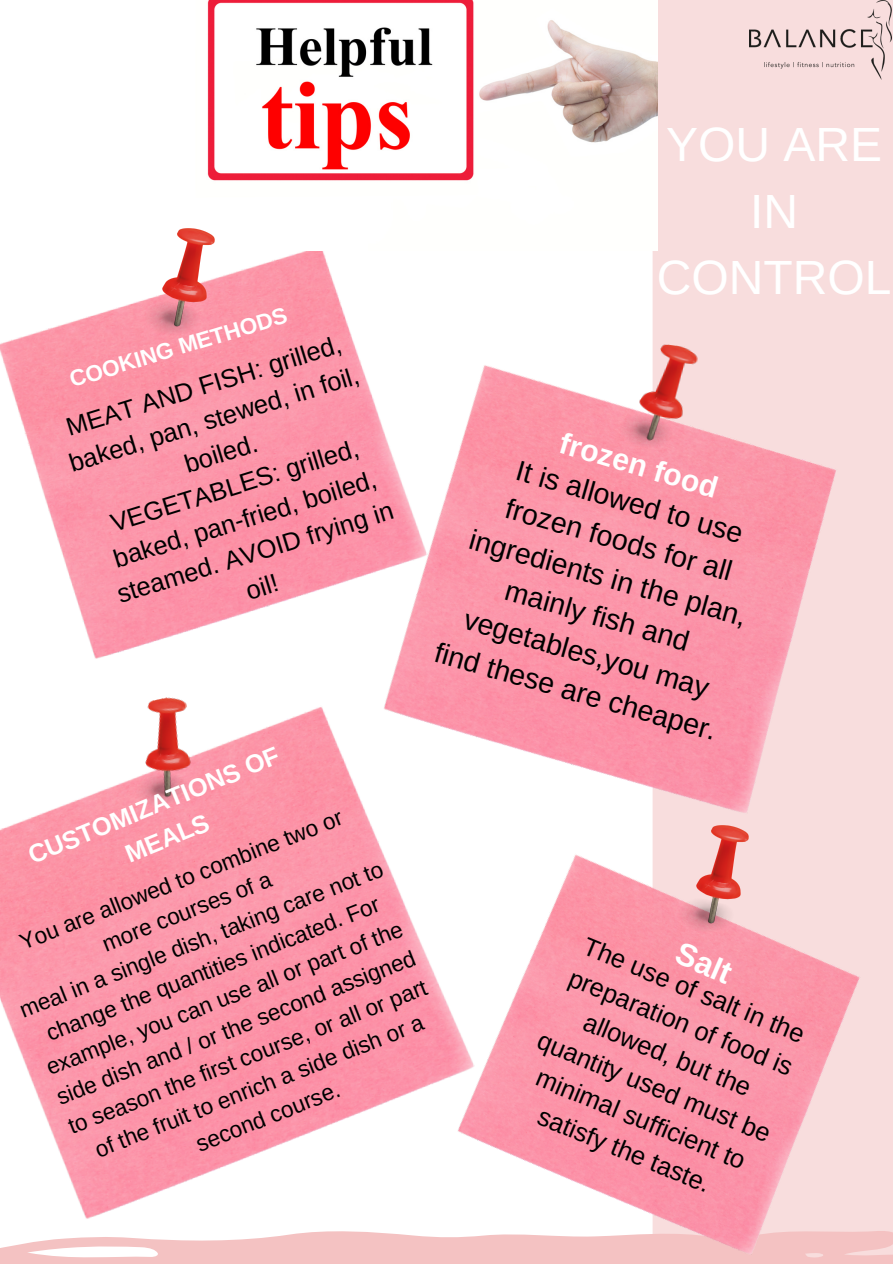
<style>
.page{position:relative;width:893px;height:1264px;background:#fff}
.page>*{position:absolute;margin:0;border:0;box-sizing:border-box;transform-origin:0 0}
.t1{font:48px/66.3px "Arimo";color:#fff;text-align:center}
.t2{font:700 31.5px "Arimo";color:#fff}
.t3{font:700 30px "Arimo";color:#fff}
.t4{font:28.5px/39.3px "Arimo";color:#000;text-align:center}
.t5{font:25.5px/35px "Arimo";color:#000;text-align:center}
.t6{font:700 25.2px/35.2px "Arimo";color:#fff;text-align:center}
.t7{font:22.5px/31.5px "Arimo";color:#000;text-align:center}
.t8{font:700 22.5px "Arimo";color:#fff}
</style>
<div class="page">
<div style="left:657px;top:0;width:235px;height:155px;background:#f8dddd"></div>
<img style="left:749px;top:0;width:142px;height:80px">
<img style="left:0;top:303px;width:132px;height:260px">
<img style="left:132px;top:155px;width:760px;height:493px">
<img style="left:615px;top:340px;width:83px;height:114px">
<img style="left:0;top:563px;width:713px;height:700px">
<img style="left:115px;top:693px;width:92px;height:120px">
<img style="left:234px;top:648px;width:658px;height:615px">
<img style="left:677px;top:825px;width:71px;height:107px">
<img style="left:174px;top:0;width:483px;height:250px">
<img style="left:143px;top:228px;width:71px;height:107px">
<p class="t8" style="left:67px;top:368px;width:228px;rotate:-17deg">COOKING METHODS</p>
<p class="t5" style="left:54px;top:413px;width:303px;rotate:-17deg">MEAT AND FISH: grilled, baked, pan, stewed, in foil, boiled.</p>
<p class="t5" style="left:92px;top:510px;width:289px;rotate:-17deg">VEGETABLES: grilled, baked, pan-fried, boiled, steamed. AVOID frying in oil!</p>
<p class="t1" style="left:656px;top:111px;width:236px">YOU ARE<br>IN<br>CONTROL</p>
<p class="t3" style="left:565px;top:426px;width:165px;rotate:16deg">frozen food</p>
<p class="t4" style="left:495px;top:443px;width:293px;rotate:16deg">It is allowed to use frozen foods for all ingredients in the plan, mainly fish and vegetables,you may find these are cheaper.</p>
<p class="t6" style="left:23px;top:839px;width:270px;rotate:-22deg">CUSTOMIZATIONS OF<br>MEALS</p>
<p class="t7" style="left:15px;top:929px;width:346px;rotate:-22deg">You are allowed to combine two or more courses of a</p>
<p class="t7" style="left:15px;top:997px;width:390px;rotate:-22deg">meal in a single dish, taking care not to change the quantities indicated. For example, you can use all or part of the side dish and / or the second assigned to season the first course, or all or part of the fruit to enrich a side dish or a second course.</p>
<p class="t5" style="left:584px;top:926px;width:251px;rotate:22deg">The use of salt in the preparation of food is allowed, but the quantity used must be minimal suf icient to satisfy the taste.</p>
<p class="t2" style="left:684px;top:935px;width:59px;rotate:23deg">Salt</p>
</div>
